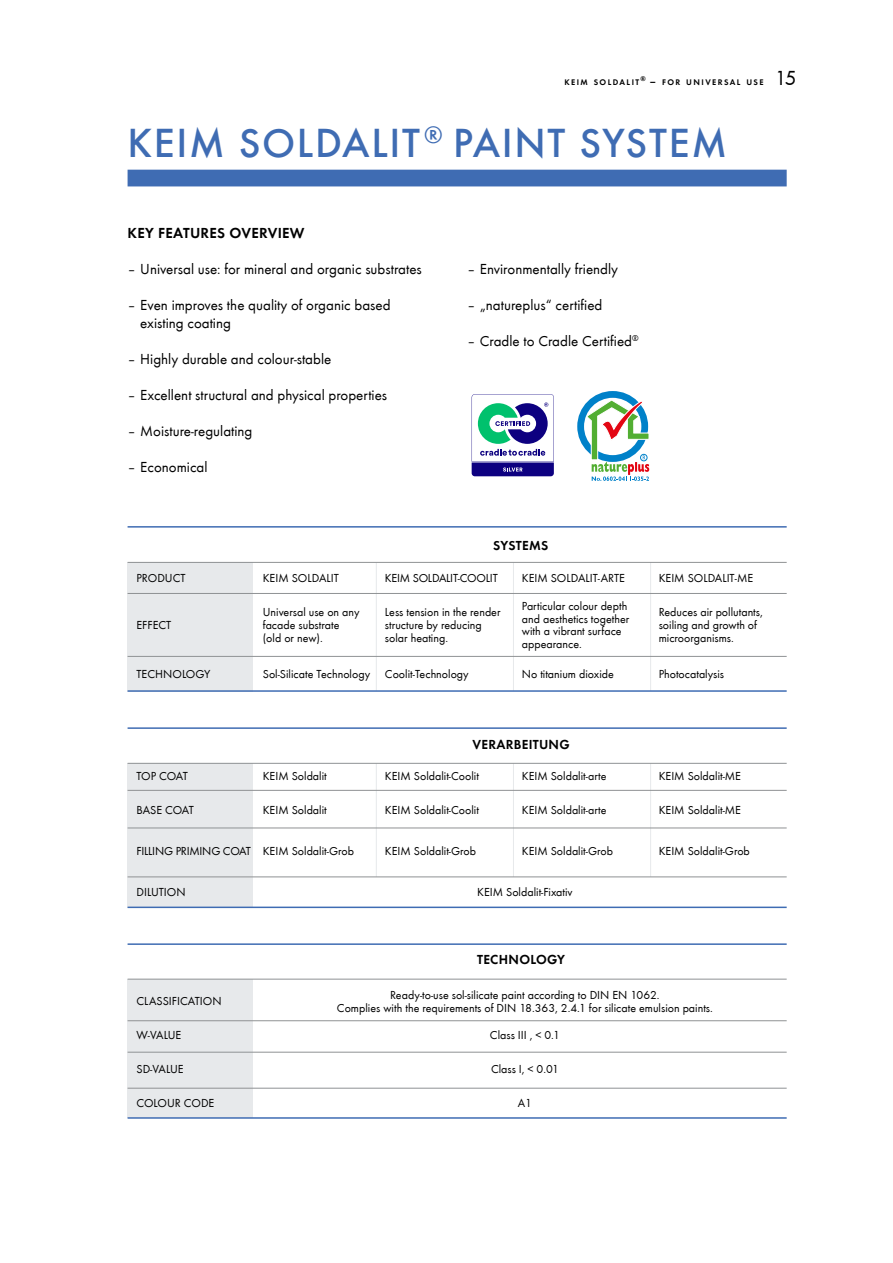
<style>
.page{position:relative;width:893px;height:1263px;background:#fff}
.page>*{position:absolute;margin:0;border:0;box-sizing:border-box;transform-origin:0 0}
.t1{font:500 42px "Futura T";letter-spacing:.04em;color:#3f6cb3}
.t2{font:500 24.45px "Futura T";color:#3f6cb3}
.t3{font:21px "Futura T Boo";color:#000}
.t4{font:15px/18px "Futura T Boo";color:#000}
.t5{font:15px "Futura T Dem";letter-spacing:.02em;color:#000}
.t6{font:13.5px "Futura T Dem";letter-spacing:.02em;color:#000}
.t7{font:12px/12.8px "Futura T Boo";color:#000}
.t8{font:12px "Futura T Boo";letter-spacing:-.02em;color:#000}
.t9{font:8.4px "Futura T Dem";letter-spacing:.17em;color:#000}
.s1{font-size:12px}
</style>
<div class="page">
<div style="left:128px;top:170px;width:659px;height:16px;background:#3f6cb3"></div>
<hr style="left:376px;top:562px;width:1px;height:129px;background:#e7e9eb">
<hr style="left:513px;top:562px;width:1px;height:129px;background:#e7e9eb">
<hr style="left:650px;top:562px;width:1px;height:129px;background:#e7e9eb">
<hr style="left:376px;top:763px;width:1px;height:114px;background:#e7e9eb">
<hr style="left:513px;top:763px;width:1px;height:114px;background:#e7e9eb">
<hr style="left:650px;top:763px;width:1px;height:114px;background:#e7e9eb">
<div style="left:128px;top:562px;width:125px;height:129px;background:#e7e9eb"></div>
<div style="left:128px;top:763px;width:125px;height:144px;background:#e7e9eb"></div>
<div style="left:128px;top:979px;width:125px;height:139px;background:#e7e9eb"></div>
<hr style="left:128px;top:593px;width:659px;height:1px;background:#8f9294">
<hr style="left:128px;top:827px;width:659px;height:1px;background:#8f9294">
<hr style="left:128px;top:876px;width:659px;height:1px;background:#8f9294">
<hr style="left:128px;top:906px;width:659px;height:2px;background:#3f6cb3">
<hr style="left:128px;top:1020px;width:659px;height:1px;background:#8f9294">
<hr style="left:128px;top:1052px;width:659px;height:1px;background:#8f9294">
<hr style="left:128px;top:1088px;width:659px;height:1px;background:#8f9294">
<hr style="left:128px;top:1117px;width:659px;height:2px;background:#3f6cb3">
<hr style="left:128px;top:656px;width:659px;height:1px;background:#8f9294">
<hr style="left:128px;top:562px;width:659px;height:1px;background:#8f9294">
<hr style="left:128px;top:790px;width:659px;height:1px;background:#8f9294">
<hr style="left:128px;top:763px;width:659px;height:1px;background:#8f9294">
<hr style="left:128px;top:979px;width:659px;height:1px;background:#8f9294">
<hr style="left:128px;top:526px;width:659px;height:2px;background:#3f6cb3">
<hr style="left:128px;top:727px;width:659px;height:2px;background:#3f6cb3">
<hr style="left:128px;top:690px;width:659px;height:2px;background:#3f6cb3">
<hr style="left:128px;top:943px;width:659px;height:2px;background:#3f6cb3">
<div style="left:577px;top:391px;width:71px;height:71px;border:7px solid #0081c9;border-radius:50%"></div>
<svg style="left:585px;top:399px;width:64px;height:82px"></svg>
<div style="left:468px;top:391px;width:90px;height:89px;background:linear-gradient(to right,#fff,#fff);border-radius:5px"></div>
<svg style="left:472px;top:394px;width:82px;height:82px"></svg>
<p class="t9" style="left:564px;top:77px;width:201px">KEIM SOLDALIT<sup>®</sup> <span class="s1">–</span> FOR UNIVERSAL USE</p>
<h3 class="t3" style="left:775px;top:66px;width:24px">15</h3>
<h2 class="t2" style="left:424px;top:121px;width:20px">®</h2>
<h1 class="t1" style="left:128px;top:119px;width:601px">KEIM SOLDALIT PAINT SYSTEM</h1>
<p class="t5" style="left:128px;top:224px;width:179px">KEY FEATURES OVERVIEW</p>
<p class="t4" style="left:128px;top:260px;width:296px">– Universal use: for mineral and organic substrates</p>
<p class="t4" style="left:140px;top:296px;width:252px;text-indent:-13px">– Even improves the quality of organic based existing coating</p>
<p class="t4" style="left:128px;top:350px;width:205px">– Highly durable and colour-stable</p>
<p class="t4" style="left:128px;top:386px;width:261px">– Excellent structural and physical properties</p>
<p class="t4" style="left:128px;top:422px;width:126px">– Moisture-regulating</p>
<p class="t4" style="left:128px;top:458px;width:82px">– Economical</p>
<p class="t4" style="left:467px;top:260px;width:153px">– Environmentally friendly</p>
<p class="t4" style="left:467px;top:296px;width:137px">– „natureplus“ certified</p>
<p class="t4" style="left:467px;top:332px;width:173px">– Cradle to Cradle Certified<sup>®</sup></p>
<p class="t6" style="left:493px;top:538px;width:57px">SYSTEMS</p>
<p class="t7" style="left:136px;top:572px;width:51px">PRODUCT</p>
<p class="t7" style="left:263px;top:572px;width:78px">KEIM SOLDALIT</p>
<p class="t8" style="left:385px;top:571px;width:114px">KEIM SOLDALIT-COOLIT</p>
<p class="t7" style="left:522px;top:572px;width:105px">KEIM SOLDALIT-ARTE</p>
<p class="t7" style="left:659px;top:572px;width:96px">KEIM SOLDALIT-ME</p>
<p class="t7" style="left:136px;top:619px;width:36px">EFFECT</p>
<p class="t7" style="left:263px;top:606px;width:98px">Universal use on any facade substrate (old or new).</p>
<p class="t7" style="left:385px;top:606px;width:117px">Less tension in the render structure by reducing solar heating.</p>
<p class="t7" style="left:522px;top:600px;width:109px">Particular colour depth and aesthetics together with a vibrant surface appearance.</p>
<p class="t7" style="left:659px;top:606px;width:106px">Reduces air pollutants, soiling and growth of microorganisms.</p>
<p class="t7" style="left:136px;top:668px;width:75px">TECHNOLOGY</p>
<p class="t7" style="left:263px;top:668px;width:207px">Sol-Silicate Technology Coolit-Technology</p>
<p class="t7" style="left:522px;top:668px;width:94px">No titanium dioxide</p>
<p class="t7" style="left:659px;top:668px;width:67px">Photocatalysis</p>
<p class="t6" style="left:472px;top:736px;width:99px">VERARBEITUNG</p>
<p class="t7" style="left:136px;top:770px;width:53px">TOP COAT</p>
<p class="t7" style="left:263px;top:770px;width:66px">KEIM Soldalit</p>
<p class="t7" style="left:385px;top:770px;width:96px">KEIM Soldalit-Coolit</p>
<p class="t7" style="left:522px;top:770px;width:86px">KEIM Soldalit-arte</p>
<p class="t7" style="left:659px;top:770px;width:84px">KEIM Soldalit-ME</p>
<p class="t7" style="left:136px;top:804px;width:59px">BASE COAT</p>
<p class="t7" style="left:263px;top:804px;width:66px">KEIM Soldalit</p>
<p class="t7" style="left:385px;top:804px;width:96px">KEIM Soldalit-Coolit</p>
<p class="t7" style="left:522px;top:804px;width:86px">KEIM Soldalit-arte</p>
<p class="t7" style="left:659px;top:804px;width:84px">KEIM Soldalit-ME</p>
<p class="t7" style="left:136px;top:844px;width:219px">FILLING PRIMING COAT KEIM Soldalit-Grob</p>
<p class="t7" style="left:385px;top:844px;width:93px">KEIM Soldalit-Grob</p>
<p class="t7" style="left:522px;top:844px;width:93px">KEIM Soldalit-Grob</p>
<p class="t7" style="left:659px;top:844px;width:93px">KEIM Soldalit-Grob</p>
<p class="t7" style="left:136px;top:886px;width:51px">DILUTION</p>
<p class="t7" style="left:477px;top:886px;width:97px">KEIM Soldalit-Fixativ</p>
<p class="t6" style="left:477px;top:951px;width:90px">TECHNOLOGY</p>
<p class="t7" style="left:136px;top:995px;width:87px">CLASSIFICATION</p>
<p class="t7" style="left:337px;top:989px;width:377px;text-align:center">Ready-to-use sol-silicate paint according to DIN EN 1062.<br>Complies with the requirements of DIN 18.363, 2.4.1 for silicate emulsion paints.</p>
<p class="t7" style="left:136px;top:1029px;width:46px">W-VALUE</p>
<p class="t7" style="left:490px;top:1029px;width:72px">Class III , &lt; 0.1</p>
<p class="t7" style="left:136px;top:1063px;width:49px">SD-VALUE</p>
<p class="t7" style="left:491px;top:1063px;width:69px">Class I, &lt; 0.01</p>
<p class="t7" style="left:136px;top:1097px;width:79px">COLOUR CODE</p>
<p class="t7" style="left:518px;top:1097px;width:16px">A1</p>
</div>
